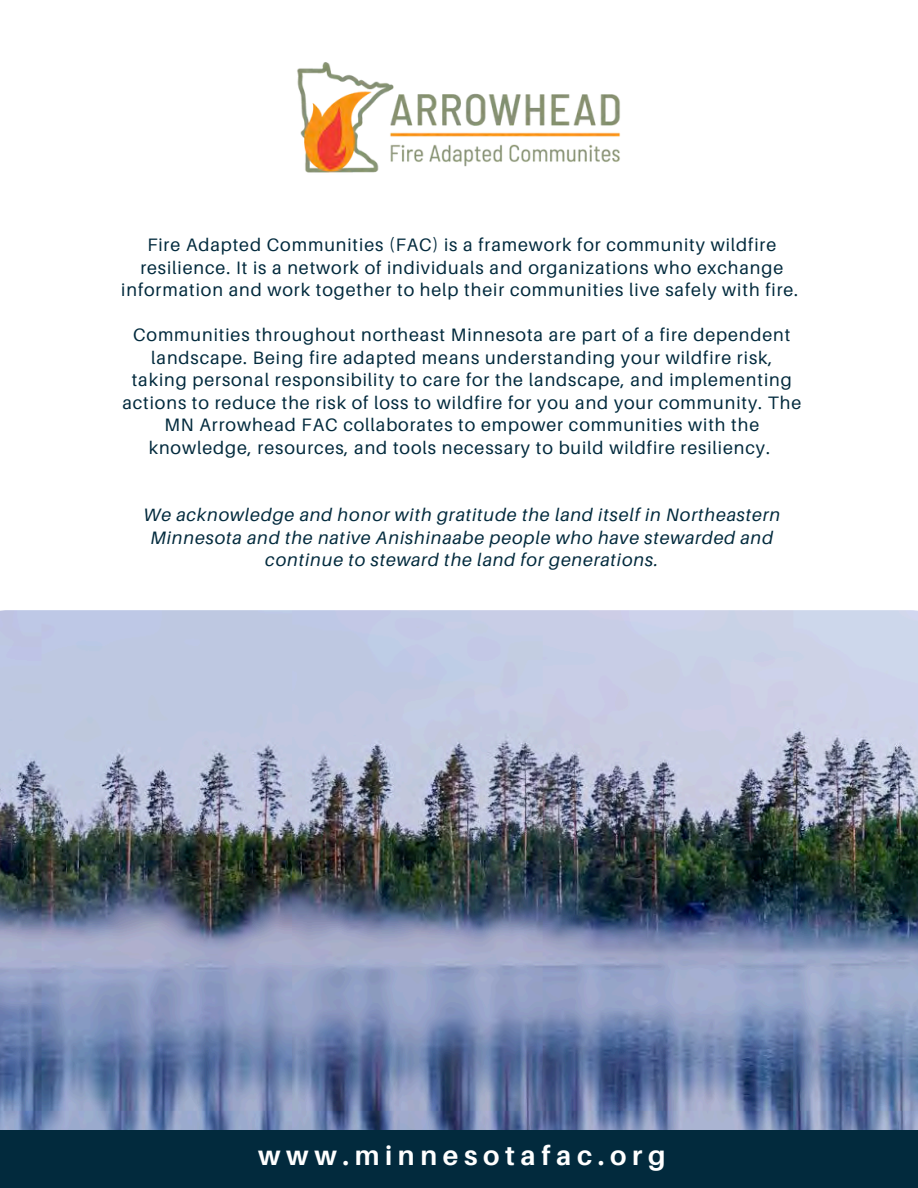
<style>
.page{position:relative;width:918px;height:1188px;background:#fff}
.page>*{position:absolute;margin:0;border:0;box-sizing:border-box;transform-origin:0 0}
.t1{font:700 27px "Aileron";letter-spacing:.21em;color:#fff}
.t2{font:18px/22.5px "Aileron";letter-spacing:.05em;color:#022a3d;text-align:center}
.t3{font:italic 18px/22.5px "Aileron";letter-spacing:.05em;color:#022a3d;text-align:center}
</style>
<div class="page">
<img style="left:0;top:610px;width:918px;height:520px">
<img style="left:297px;top:62px;width:323px;height:111px">
<div style="left:0;top:1130px;width:918px;height:58px;background:#022a3d"></div>
<p class="t2" style="left:121px;top:233px;width:678px">Fire Adapted Communities (FAC) is a framework for community wildfire resilience. It is a network of individuals and organizations who exchange information and work together to help their communities live safely with fire.</p>
<p class="t2" style="left:122px;top:323px;width:680px">Communities throughout northeast Minnesota are part of a fire dependent landscape. Being fire adapted means understanding your wildfire risk, taking personal responsibility to care for the landscape, and implementing actions to reduce the risk of loss to wildfire for you and your community. The MN Arrowhead FAC collaborates to empower communities with the knowledge, resources, and tools necessary to build wildfire resiliency.</p>
<p class="t3" style="left:143px;top:503px;width:638px">We acknowledge and honor with gratitude the land itself in Northeastern<br>Minnesota and the native Anishinaabe people who have stewarded and continue to steward the land for generations.</p>
<h1 class="t1" style="left:258px;top:1139px;width:409px">www.minnesotafac.org</h1>
</div>
